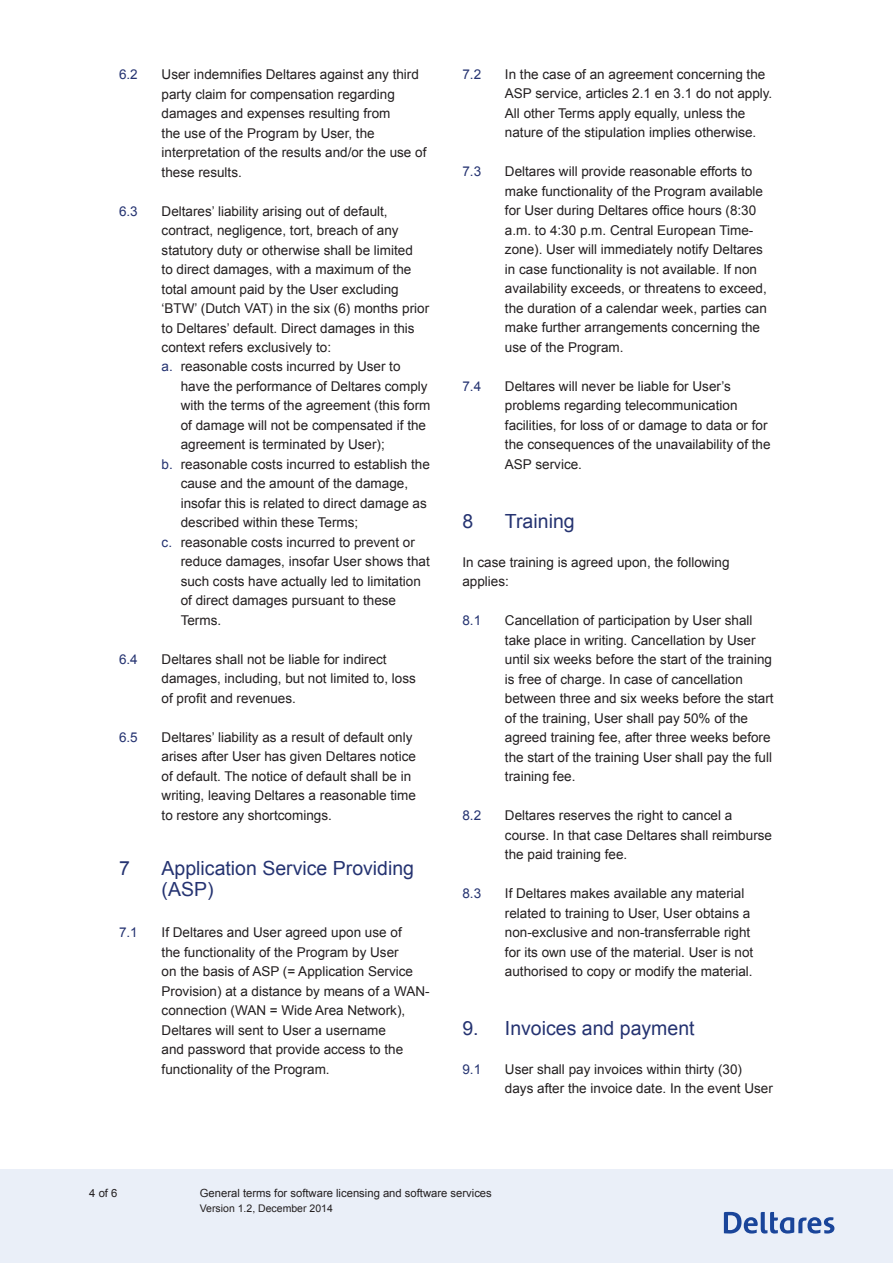
<style>
.page{position:relative;width:893px;height:1263px;background:#fff}
.page>*{position:absolute;margin:0;border:0;box-sizing:border-box;transform-origin:0 0}
.t1{font:19.5px/21px "Arial";color:#253371}
.t2{font:13.5px/19.5px "Arial";color:#231f20}
.t3{font:13.5px "Arial";color:#253371}
.t4{font:11.25px "Arial";color:#231f20}
.t5{font:10.5px "Arial";color:#231f20}
.s1{color:#253371}
</style>
<div class="page">
<div style="left:0;top:1169px;width:893px;height:94px;background:#eaeff8"></div>
<svg style="left:724px;top:1212px;width:110px;height:21px"></svg>
<p class="t3" style="left:119px;top:65px;width:20px">6.2</p>
<p class="t2" style="left:162px;top:65px;width:266px">User indemnifies Deltares against any third party claim for compensation regarding damages and expenses resulting from<br>the use of the Program by User, the interpretation of the results and/or the use of these results.</p>
<p class="t3" style="left:119px;top:202px;width:20px">6.3</p>
<p class="t2" style="left:162px;top:201px;width:269px">Deltares’ liability arising out of default, contract, negligence, tort, breach of any statutory duty or otherwise shall be limited<br>to direct damages, with a maximum of the total amount paid by the User excluding ‘BTW’ (Dutch VAT) in the six (6) months prior to Deltares’ default. Direct damages in this context refers exclusively to:<br><span class="s1">a.</span> reasonable costs incurred by User to</p>
<p class="t2" style="left:181px;top:377px;width:248px">have the performance of Deltares comply</p>
<p class="t2" style="left:181px;top:396px;width:251px">with the terms of the agreement (this form</p>
<p class="t2" style="left:181px;top:416px;width:247px">of damage will not be compensated if the</p>
<p class="t2" style="left:181px;top:435px;width:206px">agreement is terminated by User);</p>
<p class="t2" style="left:162px;top:455px;width:270px"><span class="s1">b.</span> reasonable costs incurred to establish the</p>
<p class="t2" style="left:181px;top:474px;width:229px">cause and the amount of the damage,</p>
<p class="t2" style="left:181px;top:494px;width:248px">insofar this is related to direct damage as</p>
<p class="t2" style="left:181px;top:513px;width:179px">described within these Terms;</p>
<p class="t2" style="left:162px;top:533px;width:255px"><span class="s1">c.</span> reasonable costs incurred to prevent or</p>
<p class="t2" style="left:181px;top:552px;width:251px">reduce damages, insofar User shows that</p>
<p class="t2" style="left:181px;top:572px;width:242px">such costs have actually led to limitation</p>
<p class="t2" style="left:181px;top:591px;width:217px">of direct damages pursuant to these</p>
<p class="t2" style="left:181px;top:611px;width:42px">Terms.</p>
<p class="t3" style="left:119px;top:650px;width:20px">6.4</p>
<p class="t2" style="left:162px;top:650px;width:256px">Deltares shall not be liable for indirect damages, including, but not limited to, loss of profit and revenues.</p>
<p class="t3" style="left:119px;top:728px;width:20px">6.5</p>
<p class="t2" style="left:162px;top:728px;width:256px">Deltares’ liability as a result of default only arises after User has given Deltares notice of default. The notice of default shall be in writing, leaving Deltares a reasonable time to restore any shortcomings.</p>
<h1 class="t1" style="left:119px;top:858px;width:12px">7</h1>
<h1 class="t1" style="left:162px;top:858px;width:254px">Application Service Providing (ASP)</h1>
<p class="t3" style="left:119px;top:923px;width:20px">7.1</p>
<p class="t2" style="left:162px;top:923px;width:270px">If Deltares and User agreed upon use of<br>the functionality of the Program by User<br>on the basis of ASP (= Application Service Provision) at a distance by means of a WAN&shy;connection (WAN = Wide Area Network), Deltares will sent to User a username<br>and password that provide access to the functionality of the Program.</p>
<p class="t3" style="left:462px;top:65px;width:20px">7.2</p>
<p class="t2" style="left:505px;top:65px;width:269px">In the case of an agreement concerning the ASP service, articles 2.1 en 3.1 do not apply.<br>All other Terms apply equally, unless the nature of the stipulation implies otherwise.</p>
<p class="t3" style="left:462px;top:163px;width:20px">7.3</p>
<p class="t2" style="left:505px;top:162px;width:263px">Deltares will provide reasonable efforts to make functionality of the Program available for User during Deltares office hours (8:30 a.m. to 4:30 p.m. Central European Time&shy;zone). User will immediately notify Deltares in case functionality is not available. If non availability exceeds, or threatens to exceed, the duration of a calendar week, parties can make further arrangements concerning the use of the Program.</p>
<p class="t3" style="left:462px;top:377px;width:20px">7.4</p>
<p class="t2" style="left:505px;top:377px;width:267px">Deltares will never be liable for User’s problems regarding telecommunication facilities, for loss of or damage to data or for the consequences of the unavailability of the ASP service.</p>
<h1 class="t1" style="left:462px;top:510px;width:12px">8</h1>
<h1 class="t1" style="left:505px;top:510px;width:71px">Training</h1>
<p class="t2" style="left:462px;top:552px;width:269px">In case training is agreed upon, the following applies:</p>
<p class="t3" style="left:462px;top:611px;width:20px">8.1</p>
<p class="t2" style="left:505px;top:611px;width:270px">Cancellation of participation by User shall take place in writing. Cancellation by User until six weeks before the start of the training is free of charge. In case of cancellation between three and six weeks before the start of the training, User shall pay 50% of the agreed training fee, after three weeks before the start of the training User shall pay the full training fee.</p>
<p class="t3" style="left:462px;top:806px;width:20px">8.2</p>
<p class="t2" style="left:505px;top:806px;width:269px">Deltares reserves the right to cancel a course. In that case Deltares shall reimburse the paid training fee.</p>
<p class="t3" style="left:462px;top:884px;width:20px">8.3</p>
<p class="t2" style="left:505px;top:884px;width:250px">If Deltares makes available any material related to training to User, User obtains a non-exclusive and non-transferrable right for its own use of the material. User is not authorised to copy or modify the material.</p>
<h1 class="t1" style="left:462px;top:1017px;width:234px">9. Invoices and payment</h1>
<p class="t3" style="left:462px;top:1060px;width:20px">9.1</p>
<p class="t2" style="left:505px;top:1059px;width:269px">User shall pay invoices within thirty (30) days after the invoice date. In the event User</p>
<p class="t4" style="left:89px;top:1186px;width:30px">4 of 6</p>
<p class="t4" style="left:89px;top:1186px;width:38px">1 van 2</p>
<p class="t4" style="left:200px;top:1186px;width:247px">Algemene Cursusv orwaarden Stichti g Del ares</p>
<p class="t5" style="left:223px;top:1201px;width:70px">e 1.1, juli 2016</p>
<p class="t4" style="left:200px;top:1186px;width:293px">General terms for software licensing and software services</p>
<p class="t5" style="left:200px;top:1201px;width:135px">Version 1.2, December 2014</p>
</div>
